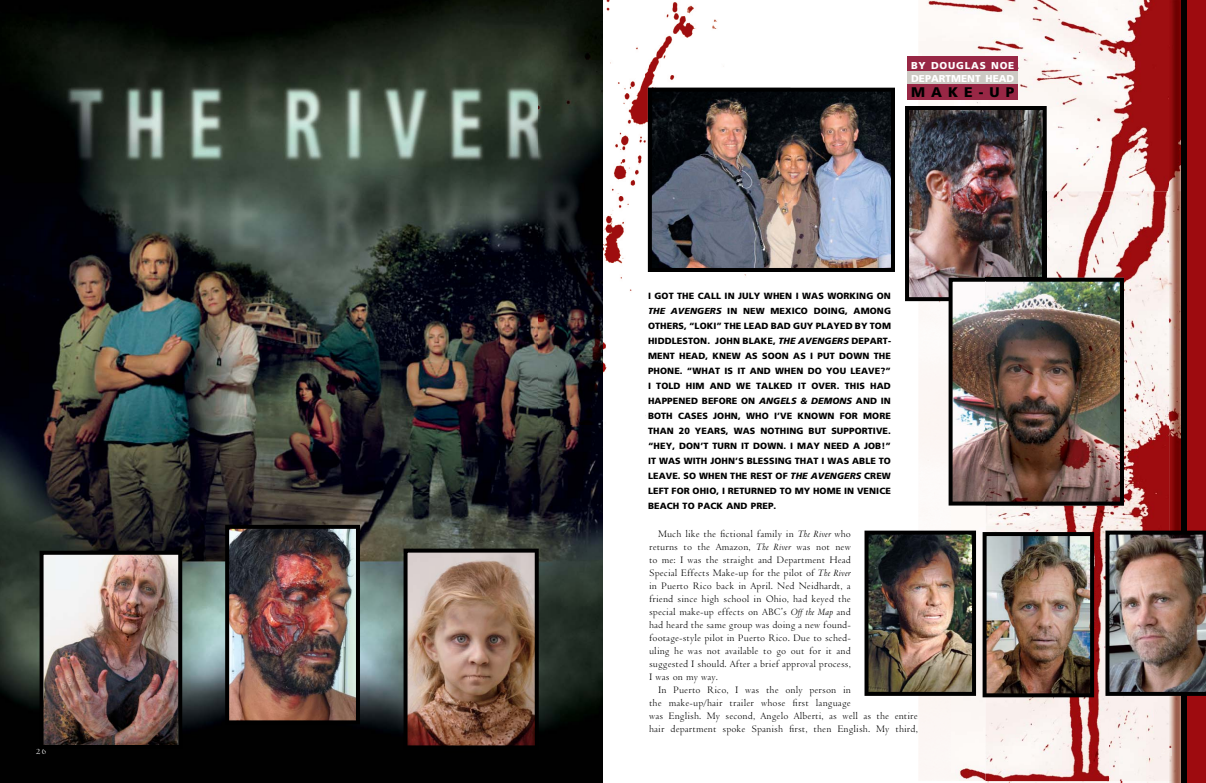
<style>
.page{position:relative;width:1206px;height:783px;background:#fff}
.page>*{position:absolute;margin:0;border:0;box-sizing:border-box;transform-origin:0 0}
.t1{font:900 14px "Frutiger";letter-spacing:.43em;color:#000}
.t2{font:10.8px/13px "Venetian 301 BT";color:#000;text-align:justify}
.t3{font:900 10px/13px "Frutiger";color:#fff}
.t4{font:10px "Venetian 301 BT";color:#fff}
.t5{font:900 9px "Frutiger";letter-spacing:.01em;color:#000}
.s1{font-style:italic}
</style>
<div class="page">
<img style="left:0;top:0;width:603px;height:783px">
<img style="left:1019px;top:0;width:150px;height:191px">
<img style="left:919px;top:0;width:100px;height:106px">
<div style="left:918px;top:301px;width:33px;height:479px;background:#fcf7f5"></div>
<img style="left:951px;top:530px;width:35px;height:251px">
<img style="left:949px;top:301px;width:37px;height:205px">
<img style="left:791px;top:88px;width:104px;height:184px">
<img style="left:865px;top:531px;width:111px;height:165px">
<img style="left:986px;top:781px;width:183px;height:2px">
<img style="left:1047px;top:191px;width:122px;height:104px">
<img style="left:1108px;top:295px;width:61px;height:486px">
<img style="left:986px;top:506px;width:122px;height:275px">
<img style="left:986px;top:278px;width:138px;height:228px">
<img style="left:905px;top:106px;width:142px;height:195px">
<img style="left:986px;top:280px;width:136px;height:224px">
<div style="left:1186px;top:0;width:20px;height:783px;background:#9e0b0f"></div>
<img style="left:1169px;top:0;width:12px;height:781px">
<svg style="left:1169px;top:781px;width:12px;height:2px"></svg>
<svg style="left:1161px;top:749px;width:10px;height:6px"></svg>
<div style="left:1181px;top:0;width:6px;height:783px;background:#000"></div>
<img style="left:1105px;top:531px;width:101px;height:165px">
<img style="left:983px;top:532px;width:111px;height:165px">
<img style="left:225px;top:525px;width:135px;height:199px">
<img style="left:404px;top:549px;width:135px;height:200px">
<img style="left:40px;top:551px;width:142px;height:198px">
<img style="left:538px;top:0;width:253px;height:425px">
<img style="left:649px;top:293px;width:142px;height:6px">
<img style="left:649px;top:308px;width:142px;height:7px">
<img style="left:648px;top:323px;width:143px;height:7px">
<img style="left:649px;top:338px;width:127px;height:7px">
<svg style="left:779px;top:338px;width:12px;height:6px"></svg>
<img style="left:649px;top:353px;width:142px;height:7px">
<img style="left:648px;top:368px;width:143px;height:6px">
<img style="left:649px;top:383px;width:142px;height:6px">
<img style="left:649px;top:398px;width:106px;height:6px">
<img style="left:759px;top:398px;width:32px;height:6px">
<img style="left:649px;top:413px;width:142px;height:7px">
<img style="left:648px;top:88px;width:143px;height:184px">
<img style="left:650px;top:90px;width:141px;height:180px">
<div style="left:907px;top:71px;width:111px;height:13px;background:#ccc9c3"></div>
<div style="left:907px;top:56px;width:111px;height:15px;background:#982745"></div>
<div style="left:907px;top:84px;width:111px;height:16px;background:#982745"></div>
<p class="t4" style="left:36px;top:747px;width:12px">26</p>
<p class="t3" style="left:911px;top:59px;width:105px">BY DOUGLAS NOE<br>DEPARTMENT HEAD</p>
<p class="t1" style="left:911px;top:86px;width:105px">MAKE-UP</p>
<p class="t5" style="left:648px;top:292px;width:245px">I GOT THE CALL IN JULY WHEN I WAS WORKING ON</p>
<p class="t5" style="left:648px;top:307px;width:245px"><span class="s1">THE AVENGERS</span> IN NEW MEXICO DOING, AMONG</p>
<p class="t5" style="left:648px;top:322px;width:245px">OTHERS, “LOKI” THE LEAD BAD GUY PLAYED BY TOM</p>
<p class="t5" style="left:648px;top:337px;width:245px">HIDDLESTON. JOHN BLAKE, <span class="s1">THE AVENGERS</span> DEPART-</p>
<p class="t5" style="left:793px;top:352px;width:99px">AS I PUT DOWN THE</p>
<p class="t5" style="left:648px;top:367px;width:245px">PHONE. “WHAT IS IT AND WHEN DO YOU LEAVE?”</p>
<p class="t5" style="left:798px;top:382px;width:95px">IT OVER. THIS HAD</p>
<p class="t5" style="left:648px;top:397px;width:245px">HAPPENED BEFORE ON <span class="s1">ANGELS &amp; DEMONS</span> AND IN</p>
<p class="t5" style="left:798px;top:412px;width:95px">KNOWN FOR MORE</p>
<p class="t5" style="left:648px;top:427px;width:245px">THAN 20 YEARS, WAS NOTHING BUT SUPPORTIVE.</p>
<p class="t5" style="left:648px;top:442px;width:245px">“HEY, DON’T TURN IT DOWN. I MAY NEED A JOB!”</p>
<p class="t5" style="left:648px;top:457px;width:244px">IT WAS WITH JOHN’S BLESSING THAT I WAS ABLE TO</p>
<p class="t5" style="left:648px;top:472px;width:244px">LEAVE. SO WHEN THE REST OF <span class="s1">THE AVENGERS</span> CREW</p>
<p class="t5" style="left:648px;top:487px;width:245px">LEFT FOR OHIO, I RETURNED TO MY HOME IN VENICE</p>
<p class="t5" style="left:648px;top:502px;width:130px">BEACH TO PACK AND PREP.</p>
<p class="t5" style="left:648px;top:352px;width:142px">MENT HEAD, KNEW AS SOON</p>
<p class="t5" style="left:648px;top:382px;width:146px">I TOLD HIM AND WE TALKED</p>
<p class="t5" style="left:648px;top:412px;width:146px">BOTH CASES JOHN, WHO I’VE</p>
<p class="t2" style="left:649px;top:529px;width:203px;text-indent:9px">Much like the fictional family in <span class="s1">The River</span> who returns to the Amazon, <span class="s1">The River</span> was not new to me: I was the straight and Department Head Special Effects Make-up for the pilot of <span class="s1">The River </span>in Puerto Rico back in April. Ned Neidhardt, a friend since high school in Ohio, had keyed the special make-up effects on ABC’s <span class="s1">Off the Map</span> and had heard the same group was doing a new found&shy;footage-style pilot in Puerto Rico. Due to sched&shy;uling he was not available to go out for it and suggested I should. After a brief approval process, I was on my way.</p>
<p class="t2" style="left:649px;top:685px;width:270px;text-align:left;text-indent:9px">In Puerto Rico, I was the only person in<br>the make-up/hair trailer whose first language<br>was English. My second, Angelo Alberti, as well as the entire hair department spoke Spanish first, then English. My third,</p>
</div>
